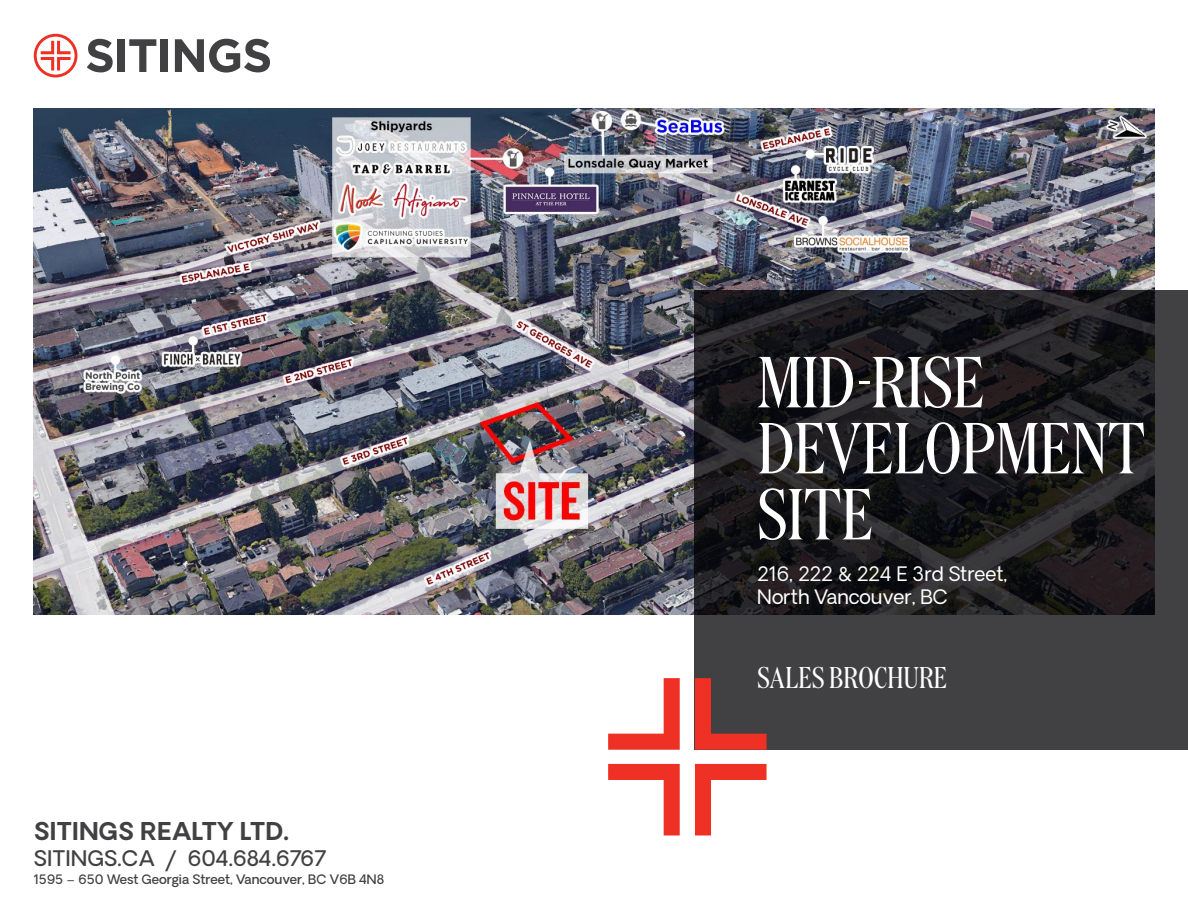
<style>
.page{position:relative;width:1188px;height:918px;background:#fff}
.page>*{position:absolute;margin:0;border:0;box-sizing:border-box;transform-origin:0 0}
.t1{font:72px/66px "Domaine Display Cd";color:#fff}
.t2{font:30px "Domaine Display Cd";letter-spacing:.01em;color:#fff}
.t3{font:700 24px "Oakes Grotesk";letter-spacing:.01em;color:#414042}
.t4{font:500 21px "Oakes Grotesk";letter-spacing:.01em;color:#414042}
.t5{font:19.5px/23.4px "Oakes Grotesk";color:#fff}
.t6{font:500 12.75px "Oakes Grotesk";color:#414042}
</style>
<div class="page">
<img style="left:34px;top:108px;width:1120px;height:507px">
<svg style="left:695px;top:291px;width:493px;height:459px;background:#282629"></svg>
<svg style="left:695px;top:764px;width:72px;height:72px"></svg>
<svg style="left:608px;top:678px;width:72px;height:72px"></svg>
<svg style="left:695px;top:678px;width:72px;height:72px;background:#853a36"></svg>
<svg style="left:608px;top:764px;width:72px;height:72px"></svg>
<svg style="left:87px;top:39px;width:26px;height:33px"></svg>
<div style="left:118px;top:39px;width:7px;height:33px;background:#414042"></div>
<svg style="left:129px;top:39px;width:27px;height:33px"></svg>
<div style="left:161px;top:39px;width:7px;height:33px;background:#414042"></div>
<svg style="left:175px;top:39px;width:95px;height:34px"></svg>
<svg style="left:34px;top:34px;width:43px;height:43px"></svg>
<h3 class="t3" style="left:34px;top:815px;width:257px">SITINGS REALTY LTD.</h3>
<h3 class="t4" style="left:34px;top:844px;width:294px">SITINGS.CA / 604.684.6767</h3>
<p class="t6" style="left:34px;top:871px;width:352px">1595 – 650 West Georgia Street, Vancouver, BC V6B 4N8</p>
<h1 class="t1" style="left:758px;top:350px;width:389px">MID-RISE<br>DEVELOPMENT<br>SITE</h1>
<h3 class="t5" style="left:758px;top:562px;width:252px">216, 222 &amp; 224 E 3rd Street,<br>North Vancouver, BC</h3>
<h2 class="t2" style="left:758px;top:660px;width:191px">SALES BROCHURE</h2>
</div>
